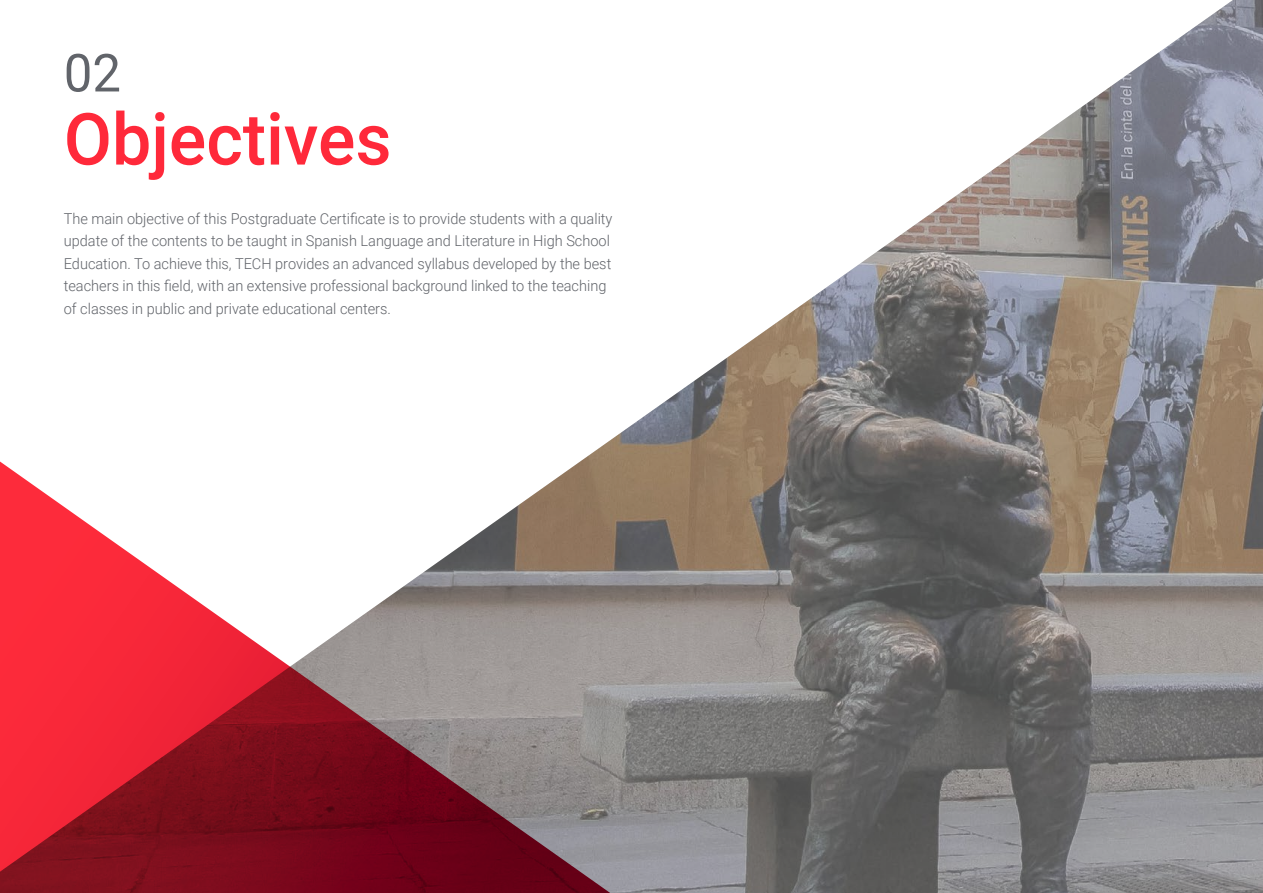
<style>
.page{position:relative;width:1263px;height:893px;background:#fff}
.page>*{position:absolute;margin:0;border:0;box-sizing:border-box;transform-origin:0 0}
.t1{font:500 72px "Roboto";color:#ff293a}
.t2{font:52.5px "Roboto";color:#61646a}
.t3{font:300 15px/22.5px "Roboto";color:#61646a}
</style>
<div class="page">
<img style="left:602px;top:0;width:661px;height:893px">
<svg style="left:0;top:446px;width:640px;height:447px"></svg>
<h2 class="t2" style="left:64px;top:36px;width:59px">02</h2>
<h1 class="t1" style="left:64px;top:89px;width:329px">Objectives</h1>
<p class="t3" style="left:64px;top:207px;width:550px">The main objective of this Postgraduate Certificate is to provide students with a quality update of the contents to be taught in Spanish Language and Literature in High School Education. To achieve this, TECH provides an advanced syllabus developed by the best teachers in this field, with an extensive professional background linked to the teaching of classes in public and private educational centers.</p>
</div>
